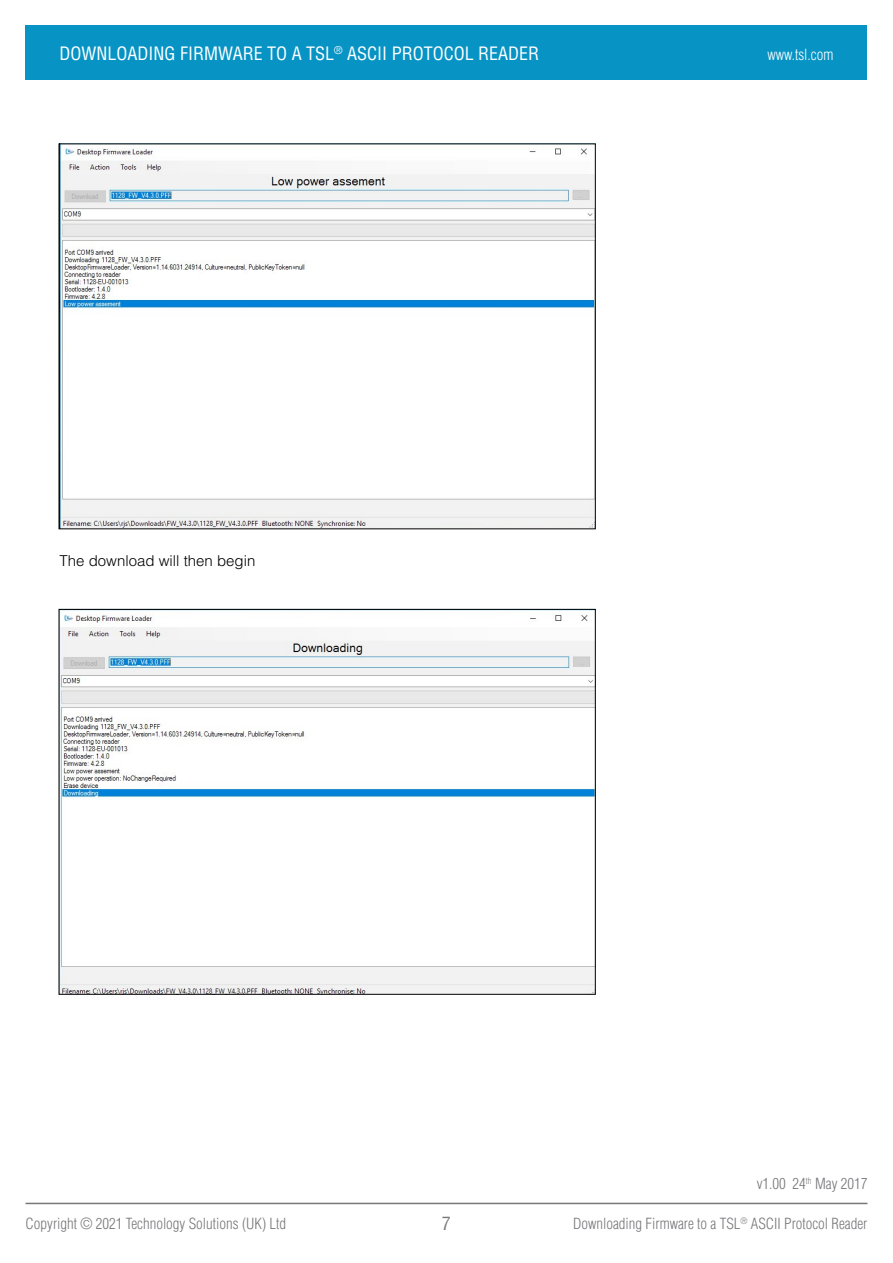
<style>
.page{position:relative;width:893px;height:1263px;background:#fff}
.page>*{position:absolute;margin:0;border:0;box-sizing:border-box;transform-origin:0 0}
.t1{font:condensed 18px "Helvetica LT Std";color:#fff}
.t2{font:condensed 18px "Helvetica LT Std";color:#77787b}
.t3{font:300 condensed 15px "Helvetica LT Std";color:#77787b}
.t4{font:300 15px "Helvetica LT Std";color:#000}
.t5{font:300 condensed 15px "Helvetica LT Std";color:#fff}
</style>
<div class="page">
<hr style="left:26px;top:1203px;width:841px;height:1px;background:#77787b">
<div style="left:26px;top:26px;width:841px;height:54px;background:#0794c5"></div>
<img style="left:61px;top:146px;width:533px;height:381px">
<img style="left:61px;top:614px;width:533px;height:379px">
<p class="t1" style="left:60px;top:42px;width:481px">DOWNLOADING FIRMWARE TO A TSL<sup>®</sup> ASCII PROTOCOL READER</p>
<p class="t4" style="left:60px;top:552px;width:197px">The download will then begin</p>
<p class="t5" style="left:767px;top:45px;width:68px">www.tsl.com</p>
<p class="t3" style="left:26px;top:1214px;width:262px">Copyright © 2021 Technology Solutions (UK) Ltd</p>
<p class="t2" style="left:442px;top:1212px;width:10px">7</p>
<p class="t3" style="left:757px;top:1174px;width:112px">v1.00 24<sup>th</sup> May 2017</p>
<p class="t3" style="left:573px;top:1214px;width:296px">Downloading Firmware to a TSL<sup>®</sup> ASCII Protocol Reader</p>
</div>
